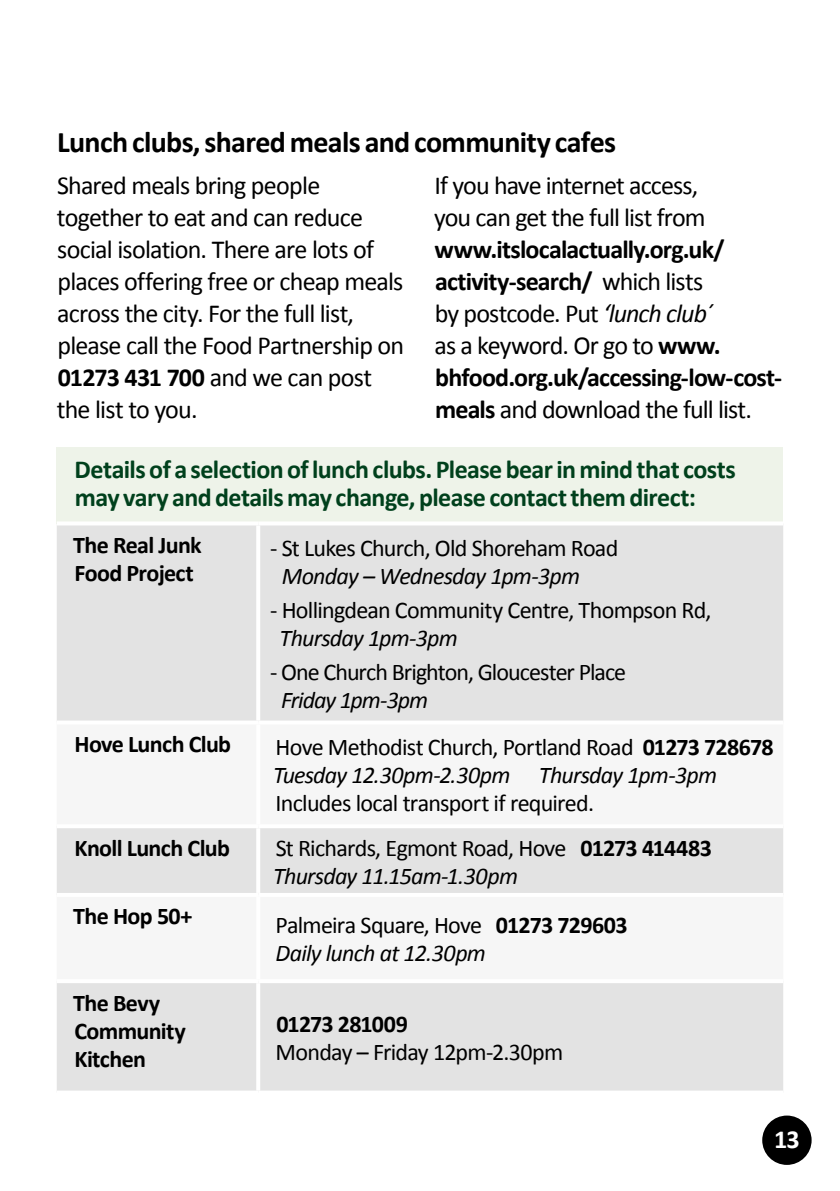
<style>
.page{position:relative;width:840px;height:1191px;background:#fff}
.page>*{position:absolute;margin:0;border:0;box-sizing:border-box;transform-origin:0 0}
.t1{font:700 30px "Calibri";letter-spacing:-.02em;color:#000}
.t2{font:700 26.2px "Calibri";color:#fff}
.t3{font:26px/32px "Calibri";letter-spacing:-.03em;color:#000}
.t4{font:700 26px/32px "Calibri";letter-spacing:-.03em;color:#000}
.t5{font:700 26px/28px "Calibri";letter-spacing:-.02em;color:#00401c}
.t6{font:24px/28px "Calibri";letter-spacing:-.035em;color:#000}
.t7{font:italic 24px/28px "Calibri";letter-spacing:-.035em;color:#000}
.t8{font:700 24px/28px "Calibri";letter-spacing:-.025em;color:#000}
.s1{font-weight:700}
.s2{font-weight:400}
.s3{font-weight:400;font-style:italic}
.s4{font-style:normal}
.s5{font-weight:700;font-style:normal}
.s6{font-style:italic}
</style>
<div class="page">
<div style="left:57px;top:447px;width:725px;height:76px;background:#eef3e9"></div>
<div style="left:57px;top:525px;width:725px;height:565px;background:#e3e3e3"></div>
<svg style="left:57px;top:724px;width:725px;height:255px;fill:#f6f6f6"></svg>
<hr style="left:256px;top:525px;width:4px;height:195px;background:#fff">
<svg style="left:57px;top:720px;width:201px;height:4px"></svg>
<svg style="left:258px;top:720px;width:524px;height:4px"></svg>
<hr style="left:256px;top:724px;width:4px;height:100px;background:#fff">
<hr style="left:57px;top:824px;width:201px;height:4px;background:#fff">
<hr style="left:258px;top:824px;width:524px;height:4px;background:#fff">
<hr style="left:256px;top:828px;width:4px;height:65px;background:#fff">
<hr style="left:57px;top:893px;width:201px;height:4px;background:#fff">
<hr style="left:258px;top:893px;width:524px;height:4px;background:#fff">
<hr style="left:256px;top:897px;width:4px;height:82px;background:#fff">
<hr style="left:57px;top:979px;width:201px;height:4px;background:#fff">
<hr style="left:258px;top:979px;width:524px;height:4px;background:#fff">
<hr style="left:256px;top:983px;width:4px;height:107px;background:#fff">
<svg style="left:57px;top:1090px;width:199px;height:1px"></svg>
<svg style="left:260px;top:1090px;width:522px;height:1px"></svg>
<hr style="left:57px;top:521px;width:201px;height:4px;background:#fff">
<hr style="left:258px;top:521px;width:524px;height:4px;background:#fff">
<div style="left:761px;top:1115px;width:50px;height:49px;background:#000;border-radius:50%"></div>
<p class="t1" style="left:57px;top:123px;width:560px">Lunch clubs, shared meals and community cafes</p>
<p class="t3" style="left:57px;top:170px;width:348px">Shared meals bring people together to eat and can reduce social isolation. There are lots of places offering free or cheap meals across the city. For the full list, please call the Food Partnership on<br><span class="s1">01273 431 700</span> and we can post the list to you.</p>
<p class="t3" style="left:434px;top:170px;width:273px">If you have internet access, you can get the full list from</p>
<p class="t4" style="left:434px;top:232px;width:349px">www.itslocalactually.org.uk/ activity-search/ <span class="s2">which lists<br>by postcode. Put</span> <span class="s3">‘lunch club´<br></span><span class="s2">as a keyword. Or go to</span> www. bhfood.org.uk/accessing-low-cost&shy;meals <span class="s2">and download the full list.</span></p>
<p class="t5" style="left:75px;top:454px;width:662px">Details of a selection of lunch clubs. Please bear in mind that costs may vary and details may change, please contact them direct:</p>
<p class="t8" style="left:73px;top:530px;width:130px">The Real Junk<br>Food Project</p>
<p class="t6" style="left:270px;top:534px;width:349px">- St Lukes Church, Old Shoreham Road</p>
<p class="t7" style="left:281px;top:561px;width:300px">Monday – Wednesday 1pm-3pm</p>
<p class="t6" style="left:270px;top:596px;width:442px">- Hollingdean Community Centre, Thompson Rd,</p>
<p class="t7" style="left:279px;top:623px;width:180px">Thursday 1pm-3pm</p>
<p class="t6" style="left:270px;top:658px;width:357px">- One Church Brighton, Gloucester Place</p>
<p class="t7" style="left:281px;top:684px;width:148px">Friday 1pm-3pm</p>
<p class="t8" style="left:74px;top:729px;width:158px">Hove Lunch Club</p>
<p class="t7" style="left:273px;top:732px;width:501px"><span class="s4">Hove Methodist Church, Portland Road</span> <span class="s5">01273 728678<br></span>Tuesday 12.30pm-2.30pm Thursday 1pm-3pm</p>
<p class="t6" style="left:275px;top:789px;width:320px">Includes local transport if required.</p>
<p class="t8" style="left:74px;top:832px;width:157px">Knoll Lunch Club</p>
<p class="t6" style="left:273px;top:833px;width:440px">St Richards, Egmont Road, Hove <span class="s1">01273 414483<br></span><span class="s6">Thursday 11.15am-1.30pm</span></p>
<p class="t8" style="left:73px;top:901px;width:121px">The Hop 50+</p>
<p class="t6" style="left:275px;top:911px;width:353px">Palmeira Square, Hove <span class="s1">01273 729603<br></span><span class="s6">Daily lunch at 12.30pm</span></p>
<p class="t8" style="left:73px;top:987px;width:114px">The Bevy<br>Community<br>Kitchen</p>
<p class="t8" style="left:276px;top:1008px;width:133px">01273 281009</p>
<p class="t6" style="left:275px;top:1038px;width:289px">Monday – Friday 12pm-2.30pm</p>
<p class="t2" style="left:773px;top:1122px;width:27px">13</p>
</div>
